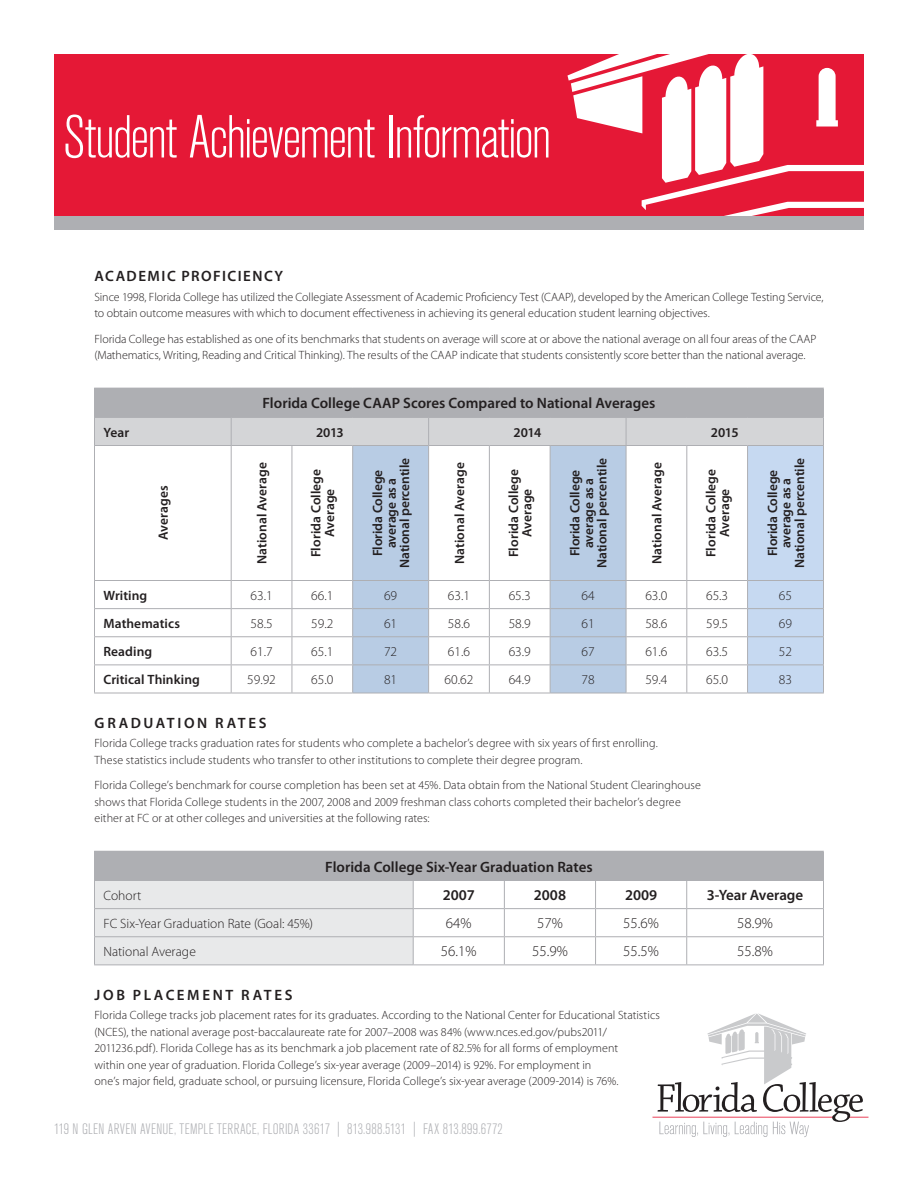
<style>
.page{position:relative;width:918px;height:1188px;background:#fff}
.page>*{position:absolute;margin:0;border:0;box-sizing:border-box;transform-origin:0 0}
.t1{font:300 condensed 60px "Akzidenz Grotesk BE";letter-spacing:-.03em;color:#fff}
.t2{font:600 15px "Myriad Pro";color:#231f20}
.t3{font:300 condensed 15px "Akzidenz Grotesk BE";letter-spacing:.02em;color:#aeafb3}
.t4{font:300 15px "Myriad Pro";color:#231f20}
.t5{font:600 15px "Myriad Pro";letter-spacing:.175em;color:#231f20}
.t6{font:600 15px "Myriad Pro";letter-spacing:.1em;color:#231f20}
.t7{font:600 13.5px/13.5px "Myriad Pro";color:#231f20;text-align:center}
.t8{font:300 13.5px "Myriad Pro";color:#231f20}
.t9{font:300 12px/16.5px "Myriad Pro";color:#231f20}
</style>
<div class="page">
<div style="left:54px;top:54px;width:810px;height:162px;background:#e51836"></div>
<svg style="left:567px;top:54px;width:297px;height:162px"></svg>
<div style="left:54px;top:216px;width:810px;height:13px;background:#aeafb3"></div>
<hr style="left:652px;top:1117px;width:182px;height:1px;background:#e51836">
<svg style="left:658px;top:1013px;width:210px;height:124px"></svg>
<svg style="left:94px;top:388px;width:730px;height:305px"></svg>
<hr style="left:94px;top:693px;width:137px;height:1px;background:#aeafb3">
<hr style="left:231px;top:693px;width:61px;height:1px;background:#aeafb3">
<hr style="left:292px;top:693px;width:61px;height:1px;background:#aeafb3">
<hr style="left:353px;top:693px;width:76px;height:1px;background:#aeafb3">
<hr style="left:429px;top:693px;width:60px;height:1px;background:#aeafb3">
<hr style="left:489px;top:693px;width:61px;height:1px;background:#aeafb3">
<hr style="left:550px;top:693px;width:76px;height:1px;background:#aeafb3">
<hr style="left:626px;top:693px;width:61px;height:1px;background:#aeafb3">
<hr style="left:687px;top:693px;width:61px;height:1px;background:#aeafb3">
<hr style="left:748px;top:693px;width:76px;height:1px;background:#aeafb3">
<div style="left:94px;top:851px;width:730px;height:29px;background:#aeafb3"></div>
<hr style="left:413px;top:880px;width:91px;height:1px;background:#aeafb3">
<hr style="left:504px;top:880px;width:92px;height:1px;background:#aeafb3">
<hr style="left:596px;top:880px;width:91px;height:1px;background:#aeafb3">
<hr style="left:687px;top:880px;width:137px;height:1px;background:#aeafb3">
<hr style="left:413px;top:908px;width:91px;height:1px;background:#aeafb3">
<hr style="left:504px;top:908px;width:92px;height:1px;background:#aeafb3">
<hr style="left:596px;top:908px;width:91px;height:1px;background:#aeafb3">
<hr style="left:687px;top:908px;width:137px;height:1px;background:#aeafb3">
<hr style="left:413px;top:936px;width:91px;height:1px;background:#aeafb3">
<svg style="left:94px;top:880px;width:320px;height:85px;background:#e5e6e7"></svg>
<hr style="left:504px;top:936px;width:92px;height:1px;background:#aeafb3">
<svg style="left:504px;top:881px;width:1px;height:83px"></svg>
<hr style="left:596px;top:936px;width:91px;height:1px;background:#aeafb3">
<svg style="left:595px;top:881px;width:1px;height:83px"></svg>
<hr style="left:687px;top:936px;width:137px;height:1px;background:#aeafb3">
<svg style="left:686px;top:881px;width:1px;height:83px"></svg>
<svg style="left:823px;top:881px;width:1px;height:83px"></svg>
<hr style="left:413px;top:964px;width:91px;height:1px;background:#aeafb3">
<hr style="left:504px;top:964px;width:92px;height:1px;background:#aeafb3">
<hr style="left:596px;top:964px;width:91px;height:1px;background:#aeafb3">
<hr style="left:687px;top:964px;width:137px;height:1px;background:#aeafb3">
<p class="t1" style="left:63px;top:105px;width:490px">Student Achievement Information</p>
<p class="t6" style="left:95px;top:267px;width:190px">ACADEMIC PROFICIENCY</p>
<p class="t9" style="left:94px;top:288px;width:731px">Since 1998, Florida College has utilized the Collegiate Assessment of Academic Proficiency Test (CAAP), developed by the American College Testing Service, to obtain outcome measures with which to document effectiveness in achieving its general education student learning objectives.</p>
<p class="t9" style="left:94px;top:330px;width:724px">Florida College has established as one of its benchmarks that students on average will score at or above the national average on all four areas of the CAAP (Mathematics, Writing, Reading and Critical Thinking). The results of the CAAP indicate that students consistently score better than the national average.</p>
<p class="t2" style="left:263px;top:394px;width:394px">Florida College CAAP Scores Compared to National Averages</p>
<p class="t7" style="left:104px;top:425px;width:27px">Year</p>
<p class="t7" style="left:316px;top:425px;width:29px">2013</p>
<p class="t7" style="left:513px;top:425px;width:29px">2014</p>
<p class="t7" style="left:711px;top:425px;width:29px">2015</p>
<p class="t7" style="left:156px;top:540px;width:56px;rotate:-90deg">Averages</p>
<p class="t7" style="left:255px;top:564px;width:103px;rotate:-90deg">National Average</p>
<p class="t7" style="left:309px;top:557px;width:90px;rotate:-90deg">Florida College<br>Average</p>
<p class="t7" style="left:371px;top:568px;width:112px;rotate:-90deg">Florida College average as a<br>National percentile</p>
<p class="t7" style="left:452px;top:564px;width:103px;rotate:-90deg">National Average</p>
<p class="t7" style="left:506px;top:557px;width:90px;rotate:-90deg">Florida College<br>Average</p>
<p class="t7" style="left:568px;top:568px;width:112px;rotate:-90deg">Florida College average as a<br>National percentile</p>
<p class="t7" style="left:650px;top:564px;width:103px;rotate:-90deg">National Average</p>
<p class="t7" style="left:704px;top:557px;width:90px;rotate:-90deg">Florida College<br>Average</p>
<p class="t7" style="left:765px;top:568px;width:112px;rotate:-90deg">Florida College average as a<br>National percentile</p>
<p class="t7" style="left:104px;top:588px;width:45px">Writing</p>
<p class="t8" style="left:251px;top:587px;width:24px">63.1</p>
<p class="t8" style="left:311px;top:587px;width:24px">66.1</p>
<p class="t8" style="left:384px;top:587px;width:15px">69</p>
<p class="t8" style="left:448px;top:587px;width:24px">63.1</p>
<p class="t8" style="left:509px;top:587px;width:24px">65.3</p>
<p class="t8" style="left:582px;top:587px;width:15px">64</p>
<p class="t8" style="left:645px;top:587px;width:24px">63.0</p>
<p class="t8" style="left:706px;top:587px;width:24px">65.3</p>
<p class="t8" style="left:779px;top:587px;width:15px">65</p>
<p class="t7" style="left:104px;top:616px;width:78px">Mathematics</p>
<p class="t8" style="left:251px;top:615px;width:24px">58.5</p>
<p class="t8" style="left:311px;top:615px;width:24px">59.2</p>
<p class="t8" style="left:384px;top:615px;width:15px">61</p>
<p class="t8" style="left:448px;top:615px;width:24px">58.6</p>
<p class="t8" style="left:509px;top:615px;width:24px">58.9</p>
<p class="t8" style="left:582px;top:615px;width:15px">61</p>
<p class="t8" style="left:645px;top:615px;width:24px">58.6</p>
<p class="t8" style="left:706px;top:615px;width:24px">59.5</p>
<p class="t8" style="left:779px;top:615px;width:15px">69</p>
<p class="t7" style="left:104px;top:644px;width:50px">Reading</p>
<p class="t8" style="left:251px;top:643px;width:24px">61.7</p>
<p class="t8" style="left:311px;top:643px;width:24px">65.1</p>
<p class="t8" style="left:384px;top:643px;width:15px">72</p>
<p class="t8" style="left:448px;top:643px;width:24px">61.6</p>
<p class="t8" style="left:509px;top:643px;width:24px">63.9</p>
<p class="t8" style="left:582px;top:643px;width:15px">67</p>
<p class="t8" style="left:645px;top:643px;width:24px">61.6</p>
<p class="t8" style="left:706px;top:643px;width:24px">63.5</p>
<p class="t8" style="left:779px;top:643px;width:15px">52</p>
<p class="t7" style="left:104px;top:672px;width:98px">Critical Thinking</p>
<p class="t8" style="left:247px;top:671px;width:30px">59.92</p>
<p class="t8" style="left:311px;top:671px;width:24px">65.0</p>
<p class="t8" style="left:384px;top:671px;width:15px">81</p>
<p class="t8" style="left:445px;top:671px;width:30px">60.62</p>
<p class="t8" style="left:509px;top:671px;width:24px">64.9</p>
<p class="t8" style="left:582px;top:671px;width:15px">78</p>
<p class="t8" style="left:645px;top:671px;width:24px">59.4</p>
<p class="t8" style="left:706px;top:671px;width:24px">65.0</p>
<p class="t8" style="left:779px;top:671px;width:15px">83</p>
<p class="t5" style="left:95px;top:713px;width:173px">GRADUATION RATES</p>
<p class="t9" style="left:94px;top:735px;width:565px">Florida College tracks graduation rates for students who complete a bachelor’s degree with six years of first enrolling.<br>These statistics include students who transfer to other institutions to complete their degree program.</p>
<p class="t9" style="left:94px;top:777px;width:608px">Florida College’s benchmark for course completion has been set at 45%. Data obtain from the National Student Clearinghouse shows that Florida College students in the 2007, 2008 and 2009 freshman class cohorts completed their bachelor’s degree either at FC or at other colleges and universities at the following rates:</p>
<p class="t2" style="left:325px;top:857px;width:269px">Florida College Six-Year Graduation Rates</p>
<p class="t8" style="left:104px;top:887px;width:39px">Cohort</p>
<p class="t2" style="left:443px;top:886px;width:34px">2007</p>
<p class="t2" style="left:534px;top:886px;width:34px">2008</p>
<p class="t2" style="left:625px;top:886px;width:34px">2009</p>
<p class="t2" style="left:707px;top:886px;width:98px">3-Year Average</p>
<p class="t8" style="left:104px;top:915px;width:211px">FC Six-Year Graduation Rate (Goal: 45%)</p>
<p class="t4" style="left:446px;top:914px;width:27px">64%</p>
<p class="t4" style="left:537px;top:914px;width:27px">57%</p>
<p class="t4" style="left:623px;top:914px;width:37px">55.6%</p>
<p class="t4" style="left:737px;top:914px;width:37px">58.9%</p>
<p class="t8" style="left:104px;top:943px;width:94px">National Average</p>
<p class="t4" style="left:441px;top:942px;width:37px">56.1%</p>
<p class="t4" style="left:532px;top:942px;width:37px">55.9%</p>
<p class="t4" style="left:623px;top:942px;width:37px">55.5%</p>
<p class="t4" style="left:737px;top:942px;width:37px">55.8%</p>
<p class="t5" style="left:95px;top:985px;width:199px">JOB PLACEMENT RATES</p>
<p class="t9" style="left:94px;top:1007px;width:567px">Florida College tracks job placement rates for its graduates. According to the National Center for Educational Statistics (NCES), the national average post-baccalaureate rate for 2007–2008 was 84% (www.nces.ed.gov/pubs2011/ 2011236.pdf). Florida College has as its benchmark a job placement rate of 82.5% for all forms of employment<br>within one year of graduation. Florida College’s six-year average (2009–2014) is 92%. For employment in<br>one’s major field, graduate school, or pursuing licensure, Florida College’s six-year average (2009-2014) is 76%.</p>
<p class="t3" style="left:54px;top:1121px;width:450px">119 N GLEN ARVEN AVENUE, TEMPLE TERRACE, FLORIDA 33617 | 813.988.5131 | FAX 813.899.6772</p>
</div>
